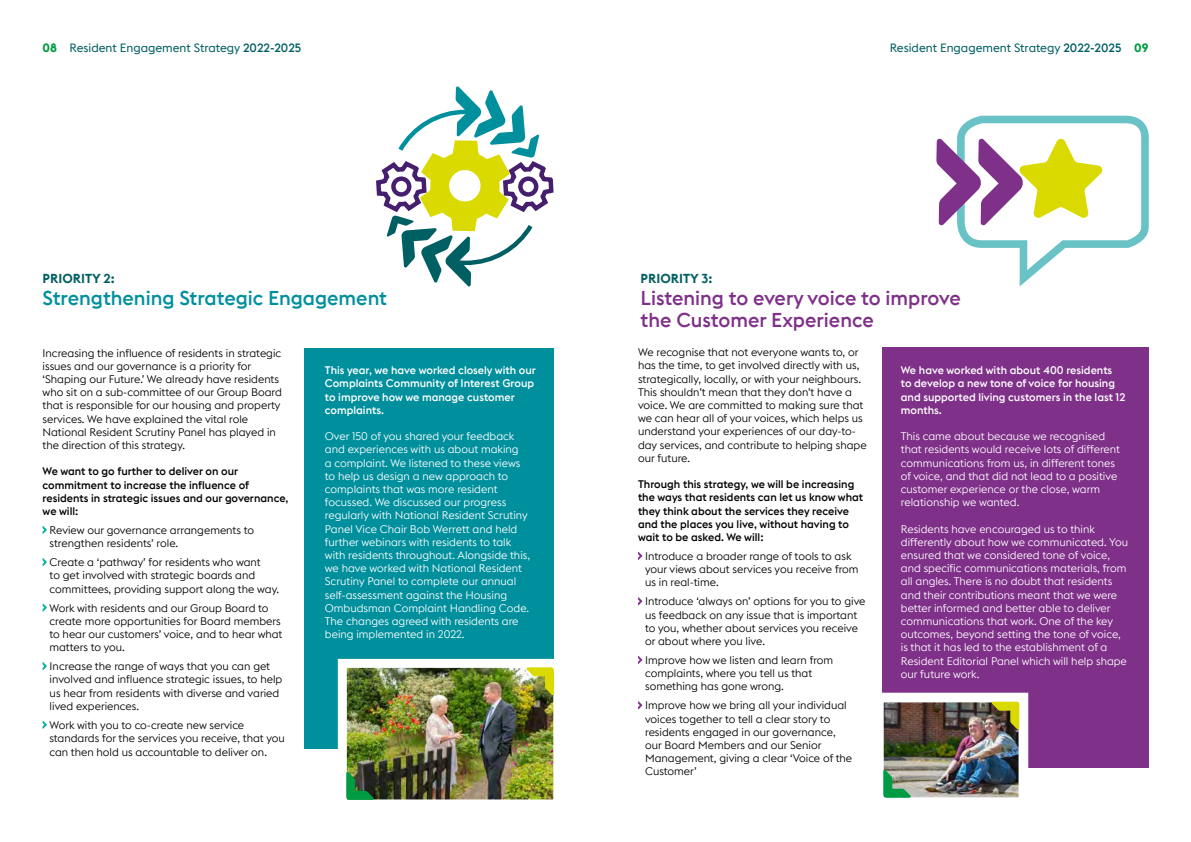
<style>
.page{position:relative;width:1191px;height:842px;background:#fff}
.page>*{position:absolute;margin:0;border:0;box-sizing:border-box;transform-origin:0 0}
.t1{font:500 20px/22px "Euclid Flex B";color:#7f3089}
.t2{font:500 20px "Euclid Flex B";color:#00909d}
.t3{font:600 13px "Euclid Flex B";color:#005f63}
.t4{font:12px "Euclid Flex B";color:#005f63}
.t5{font:300 11px/13.2px "Euclid Flex B";color:#000}
.t6{font:300 11px/13.2px "Euclid Flex B";color:#fff}
.t7{font:500 11px/13.2px "Euclid Flex B";color:#000}
.t8{font:500 11px/13.2px "Euclid Flex B";color:#fff}
.s1{font-weight:700;color:#009c43}
.s2{font-weight:500}
</style>
<div class="page">
<div style="left:304px;top:348px;width:250px;height:400px;background:#00909d"></div>
<svg style="left:43px;top:526px;width:4px;height:8px"></svg>
<svg style="left:43px;top:558px;width:4px;height:8px"></svg>
<svg style="left:43px;top:603px;width:4px;height:9px"></svg>
<svg style="left:43px;top:662px;width:4px;height:8px"></svg>
<svg style="left:43px;top:720px;width:4px;height:9px"></svg>
<svg style="left:376px;top:86px;width:177px;height:201px"></svg>
<img style="left:348px;top:669px;width:204px;height:129px">
<div style="left:338px;top:659px;width:224px;height:149px;border:9px solid #fff"></div>
<div style="left:882px;top:347px;width:266px;height:421px;background:#7f3089"></div>
<svg style="left:936px;top:115px;width:213px;height:172px"></svg>
<svg style="left:638px;top:552px;width:4px;height:8px"></svg>
<svg style="left:638px;top:597px;width:4px;height:8px"></svg>
<svg style="left:638px;top:656px;width:4px;height:8px"></svg>
<svg style="left:638px;top:701px;width:4px;height:8px"></svg>
<img style="left:885px;top:704px;width:132px;height:92px">
<div style="left:874px;top:693px;width:154px;height:114px;border:10px solid #fff"></div>
<svg style="left:991px;top:702px;width:28px;height:28px"></svg>
<svg style="left:883px;top:769px;width:28px;height:29px"></svg>
<svg style="left:526px;top:667px;width:28px;height:29px"></svg>
<svg style="left:346px;top:772px;width:28px;height:28px"></svg>
<p class="t4" style="left:43px;top:41px;width:260px"><span class="s1">08</span> Resident Engagement Strategy <span class="s2">2022-2025</span></p>
<p class="t4" style="left:889px;top:41px;width:260px">Resident Engagement Strategy <span class="s2">2022-2025</span> <span class="s1">09</span></p>
<p class="t3" style="left:43px;top:270px;width:74px">PRIORITY 2:</p>
<h1 class="t2" style="left:43px;top:286px;width:346px">Strengthening Strategic Engagement</h1>
<p class="t5" style="left:43px;top:346px;width:241px">Increasing the influence of residents in strategic issues and our governance is a priority for ‘Shaping our Future.’ We already have residents who sit on a sub-committee of our Group Board that is responsible for our housing and property services. We have explained the vital role National Resident Scrutiny Panel has played in the direction of this strategy.</p>
<p class="t7" style="left:43px;top:465px;width:247px">We want to go further to deliver on our commitment to increase the influence of residents in strategic issues and our governance, we will:</p>
<p class="t5" style="left:50px;top:524px;width:206px">Review our governance arrangements to strengthen residents’ role.</p>
<p class="t5" style="left:50px;top:556px;width:231px">Create a ‘pathway’ for residents who want<br>to get involved with strategic boards and committees, providing support along the way.</p>
<p class="t5" style="left:49px;top:601px;width:235px">Work with residents and our Group Board to create more opportunities for Board members to hear our customers’ voice, and to hear what matters to you.</p>
<p class="t5" style="left:50px;top:660px;width:234px">Increase the range of ways that you can get involved and influence strategic issues, to help us hear from residents with diverse and varied lived experiences.</p>
<p class="t5" style="left:49px;top:719px;width:237px">Work with you to co-create new service standards for the services you receive, that you</p>
<p class="t5" style="left:49px;top:746px;width:219px">can then hold us accountable to deliver on.</p>
<p class="t8" style="left:325px;top:364px;width:212px">This year, we have worked closely with our<br>Complaints Community of Interest Group to improve how we manage customer complaints.</p>
<p class="t6" style="left:325px;top:430px;width:207px">Over 150 of you shared your feedback and experiences with us about making<br>a complaint. We listened to these views to help us design a new approach to complaints that was more resident focussed. We discussed our progress regularly with National Resident Scrutiny Panel Vice Chair Bob Werrett and held further webinars with residents to talk with residents throughout. Alongside this, we have worked with National Resident Scrutiny Panel to complete our annual self-assessment against the Housing Ombudsman Complaint Handling Code.<br>The changes agreed with residents are being implemented in 2022.</p>
<p class="t3" style="left:640px;top:270px;width:73px">PRIORITY 3:</p>
<h1 class="t1" style="left:640px;top:287px;width:322px">Listening to every voice to improve the Customer Experience</h1>
<p class="t5" style="left:638px;top:346px;width:230px">We recognise that not everyone wants to, or has the time, to get involved directly with us, strategically, locally, or with your neighbours.<br>This shouldn’t mean that they don’t have a voice. We are committed to making sure that we can hear all of your voices, which helps us understand your experiences of our day-to&shy;day services, and contribute to helping shape our future.</p>
<p class="t7" style="left:638px;top:478px;width:227px">Through this strategy, we will be increasing the ways that residents can let us know what they think about the services they receive and the places you live, without having to wait to be asked. We will:</p>
<p class="t5" style="left:645px;top:550px;width:215px">Introduce a broader range of tools to ask your views about services you receive from us in real-time.</p>
<p class="t5" style="left:645px;top:595px;width:222px">Introduce ‘always on’ options for you to give us feedback on any issue that is important to you, whether about services you receive or about where you live.</p>
<p class="t5" style="left:645px;top:654px;width:190px">Improve how we listen and learn from complaints, where you tell us that something has gone wrong.</p>
<p class="t5" style="left:645px;top:699px;width:209px">Improve how we bring all your individual voices together to tell a clear story to residents engaged in our governance, our Board Members and our Senior Management, giving a clear ‘Voice of the Customer’</p>
<p class="t8" style="left:901px;top:364px;width:226px">We have worked with about 400 residents to develop a new tone of voice for housing and supported living customers in the last 12 months.</p>
<p class="t6" style="left:901px;top:430px;width:221px">This came about because we recognised that residents would receive lots of different communications from us, in different tones of voice, and that did not lead to a positive customer experience or the close, warm relationship we wanted.</p>
<p class="t6" style="left:901px;top:522px;width:229px">Residents have encouraged us to think differently about how we communicated. You ensured that we considered tone of voice, and specific communications materials, from all angles. There is no doubt that residents and their contributions meant that we were better informed and better able to deliver communications that work. One of the key outcomes, beyond setting the tone of voice, is that it has led to the establishment of a Resident Editorial Panel which will help shape our future work.</p>
</div>
